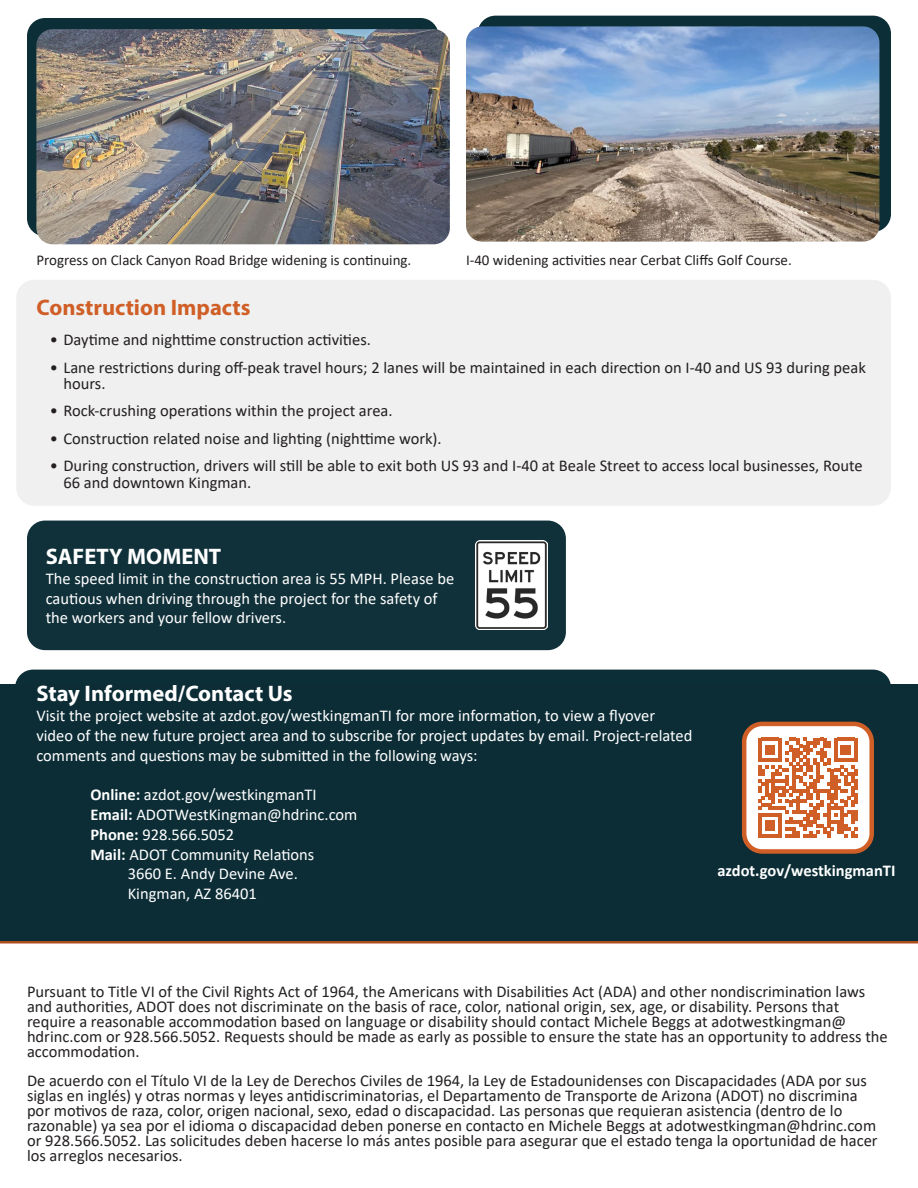
<style>
.page{position:relative;width:918px;height:1188px;background:#fff}
.page>*{position:absolute;margin:0;border:0;box-sizing:border-box;transform-origin:0 0}
.t1{font:700 22.5px "Myriad Pro";color:#fff}
.t2{font:700 22.5px "Myriad Pro";color:#d05f27}
.t3{font:16.5px/15px "Calibri";color:#231f20}
.t4{font:16.5px/19.8px "Calibri";color:#fff}
.t5{font:700 16.5px "Calibri";color:#fff}
.t6{font:15px "Calibri";color:#231f20}
.s1{font-weight:700}
</style>
<div class="page">
<svg style="left:0;top:940px;width:918px;height:4px;background:#8e5b3f"></svg>
<div style="left:27px;top:521px;width:539px;height:129px;background:#0c2d36;border-radius:18px"></div>
<div style="left:16px;top:280px;width:875px;height:226px;background:#f0f0f0;border-radius:18px"></div>
<div style="left:15px;top:670px;width:876px;height:41px;background:#0c2e36;border-radius:18px"></div>
<div style="left:0;top:684px;width:918px;height:256px;background:#0c2d36"></div>
<div style="left:478px;top:16px;width:413px;height:216px;background:#0c2e36;border-radius:18px"></div>
<img style="left:466px;top:26px;width:413px;height:216px">
<div style="left:27px;top:18px;width:412px;height:218px;background:#0c2e36;border-radius:18px"></div>
<img style="left:36px;top:29px;width:414px;height:215px">
<img style="left:475px;top:541px;width:72px;height:89px">
<div style="left:744px;top:724px;width:128px;height:127px;background:#fff;border-radius:18px"></div>
<svg style="left:758px;top:738px;width:100px;height:100px"></svg>
<div style="left:742px;top:722px;width:132px;height:132px;border:4px solid #d05f27;border-radius:18px"></div>
<p class="t6" style="left:36px;top:249px;width:376px">Progress on Clack Canyon Road Bridge widening is continuing.</p>
<p class="t6" style="left:466px;top:249px;width:327px">I-40 widening activities near Cerbat Cliffs Golf Course.</p>
<p class="t2" style="left:36px;top:293px;width:216px">Construction Impacts</p>
<p class="t3" style="left:50px;top:332px;width:323px">• Daytime and nighttime construction activities.</p>
<p class="t3" style="left:63px;top:359px;width:804px;line-height:16.5px;text-indent:-14px">• Lane restrictions during off-peak travel hours; 2 lanes will be maintained in each direction on I-40 and US 93 during peak hours.</p>
<p class="t3" style="left:50px;top:403px;width:344px">• Rock-crushing operations within the project area.</p>
<p class="t3" style="left:50px;top:430px;width:393px">• Construction related noise and lighting (nighttime work).</p>
<p class="t3" style="left:63px;top:457px;width:801px;line-height:16.5px;text-indent:-14px">• During construction, drivers will still be able to exit both US 93 and I-40 at Beale Street to access local businesses, Route<br>66 and downtown Kingman.</p>
<p class="t1" style="left:46px;top:542px;width:177px">SAFETY MOMENT</p>
<p class="t4" style="left:46px;top:568px;width:410px">The speed limit in the construction area is 55 MPH. Please be cautious when driving through the project for the safety of the workers and your fellow drivers.</p>
<p class="t1" style="left:36px;top:679px;width:258px">Stay Informed/Contact Us</p>
<p class="t4" style="left:36px;top:705px;width:658px">Visit the project website at azdot.gov/westkingmanTI for more information, to view a flyover video of the new future project area and to subscribe for project updates by email. Project-related comments and questions may be submitted in the following ways:</p>
<p class="t4" style="left:90px;top:784px;width:228px"><span class="s1">Online:</span> azdot.gov/westkingmanTI</p>
<p class="t4" style="left:90px;top:804px;width:269px"><span class="s1">Email:</span> ADOTWestKingman@hdrinc.com</p>
<p class="t4" style="left:90px;top:824px;width:145px"><span class="s1">Phone:</span> 928.566.5052</p>
<p class="t4" style="left:90px;top:844px;width:226px"><span class="s1">Mail:</span> ADOT Community Relations</p>
<p class="t4" style="left:128px;top:864px;width:172px">3660 E. Andy Devine Ave.</p>
<p class="t4" style="left:128px;top:883px;width:131px">Kingman, AZ 86401</p>
<p class="t5" style="left:717px;top:859px;width:180px">azdot.gov/westkingmanTI</p>
<p class="t3" style="left:27px;top:984px;width:862px">Pursuant to Title VI of the Civil Rights Act of 1964, the Americans with Disabilities Act (ADA) and other nondiscrimination laws and authorities, ADOT does not discriminate on the basis of race, color, national origin, sex, age, or disability. Persons that require a reasonable accommodation based on language or disability should contact Michele Beggs at adotwestkingman@ hdrinc.com or 928.566.5052. Requests should be made as early as possible to ensure the state has an opportunity to address the accommodation.</p>
<p class="t3" style="left:27px;top:1072px;width:852px">De acuerdo con el Título VI de la Ley de Derechos Civiles de 1964, la Ley de Estadounidenses con Discapacidades (ADA por sus siglas en inglés) y otras normas y leyes antidiscriminatorias, el Departamento de Transporte de Arizona (ADOT) no discrimina por motivos de raza, color, origen nacional, sexo, edad o discapacidad. Las personas que requieran asistencia (dentro de lo razonable) ya sea por el idioma o discapacidad deben ponerse en contacto en Michele Beggs at adotwestkingman@hdrinc.com or 928.566.5052. Las solicitudes deben hacerse lo más antes posible para asegurar que el estado tenga la oportunidad de hacer los arreglos necesarios.</p>
</div>
